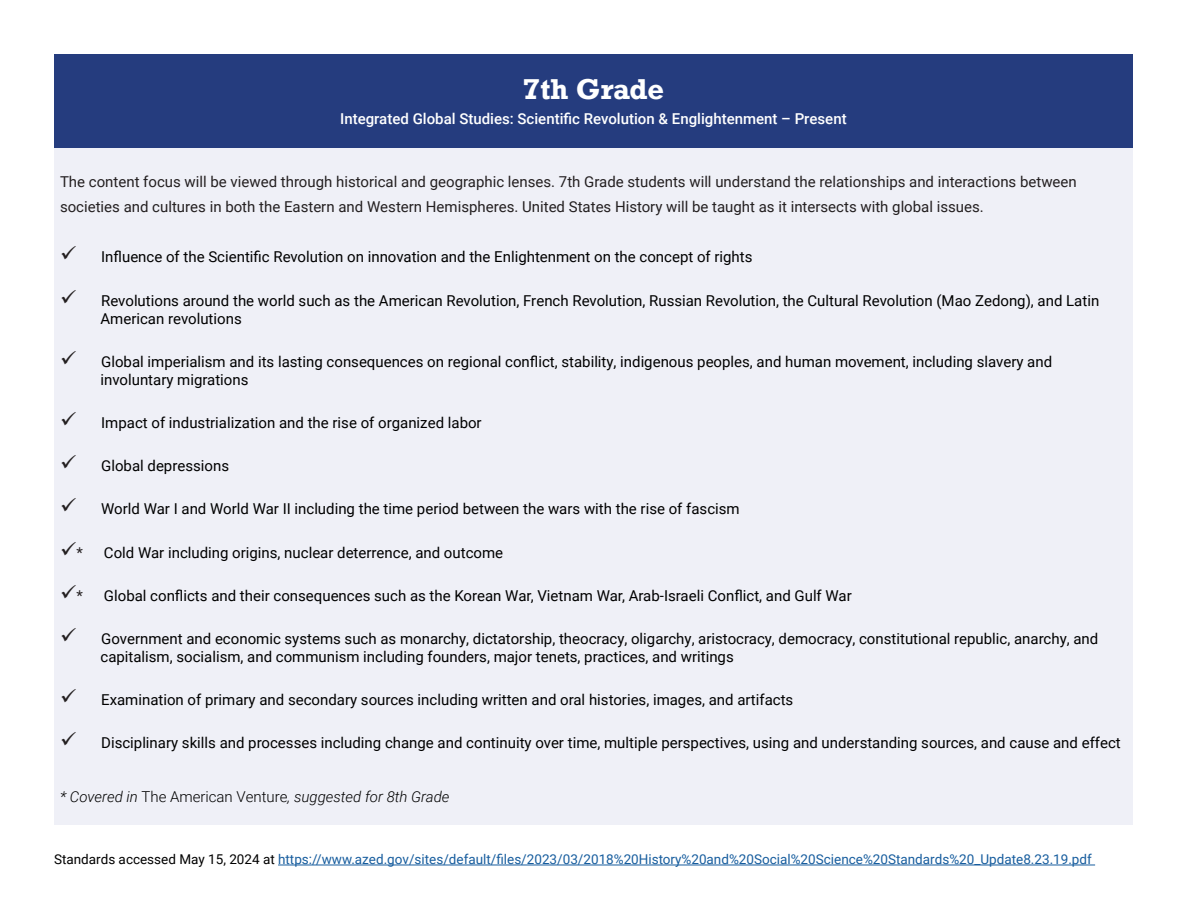
<style>
.page{position:relative;width:1188px;height:918px;background:#fff}
.page>*{position:absolute;margin:0;border:0;box-sizing:border-box;transform-origin:0 0}
.t1{font:700 27px "Rockwell";letter-spacing:-.005em;color:#fff}
.t2{font:15px/18px "Roboto";color:#000}
.t3{font:15px/25.2px "Roboto";color:#231f20}
.t4{font:500 15px "Roboto";color:#fff}
.t5{font:italic 300 15px "Roboto";color:#000}
.t6{font:13.5px "Roboto";color:#175d9e}
.s1{color:#231f20}
.s2{font-style:normal}
.s3{color:#000}
</style>
<div class="page">
<hr style="left:278px;top:865px;width:817px;height:1px;background:#175d9e">
<div style="left:54px;top:54px;width:1079px;height:94px;background:#253c7e"></div>
<div style="left:54px;top:148px;width:1079px;height:677px;background:#eff0f7"></div>
<p class="t1" style="left:523px;top:71px;width:142px">7th Grade</p>
<p class="t4" style="left:340px;top:108px;width:508px">Integrated Global Studies: Scientific Revolution &amp; Englightenment – Present</p>
<p class="t3" style="left:60px;top:168px;width:1018px">The content focus will be viewed through historical and geographic lenses. 7th Grade students will understand the relationships and interactions between societies and cultures in both the Eastern and Western Hemispheres. United States History will be taught as it intersects with global issues.</p>
<p class="t2" style="left:60px;top:248px;width:694px"><span class="s1">✓</span> Influence of the Scientific Revolution on innovation and the Enlightenment on the concept of rights</p>
<p class="t2" style="left:100px;top:291px;width:1000px;text-indent:-40px"><span class="s1">✓</span> Revolutions around the world such as the American Revolution, French Revolution, Russian Revolution, the Cultural Revolution (Mao Zedong), and Latin<br>American revolutions</p>
<p class="t2" style="left:100px;top:352px;width:953px;text-indent:-40px"><span class="s1">✓</span> Global imperialism and its lasting consequences on regional conflict, stability, indigenous peoples, and human movement, including slavery and involuntary migrations</p>
<p class="t2" style="left:60px;top:413px;width:423px"><span class="s1">✓</span> Impact of industrialization and the rise of organized labor</p>
<p class="t2" style="left:60px;top:456px;width:171px"><span class="s1">✓</span> Global depressions</p>
<p class="t2" style="left:60px;top:500px;width:681px"><span class="s1">✓</span> World War I and World War II including the time period between the wars with the rise of fascism</p>
<p class="t3" style="left:60px;top:539px;width:24px">✓*</p>
<p class="t2" style="left:104px;top:543px;width:401px">Cold War including origins, nuclear deterrence, and outcome</p>
<p class="t3" style="left:60px;top:582px;width:24px">✓*</p>
<p class="t2" style="left:104px;top:586px;width:749px">Global conflicts and their consequences such as the Korean War, Vietnam War, Arab-Israeli Conflict, and Gulf War</p>
<p class="t2" style="left:100px;top:629px;width:999px;text-indent:-40px"><span class="s1">✓</span> Government and economic systems such as monarchy, dictatorship, theocracy, oligarchy, aristocracy, democracy, constitutional republic, anarchy, and capitalism, socialism, and communism including founders, major tenets, practices, and writings</p>
<p class="t2" style="left:60px;top:690px;width:735px"><span class="s1">✓</span> Examination of primary and secondary sources including written and oral histories, images, and artifacts</p>
<p class="t2" style="left:60px;top:734px;width:1062px"><span class="s1">✓</span> Disciplinary skills and processes including change and continuity over time, multiple perspectives, using and understanding sources, and cause and effect</p>
<p class="t5" style="left:60px;top:787px;width:391px">* Covered in <span class="s2">The American Venture</span>, suggested for 8th Grade</p>
<p class="t6" style="left:54px;top:850px;width:1039px"><span class="s3">Standards accessed May 15, 2024 at</span> https://www.azed.gov/sites/default/files/2023/03/2018%20History%20and%20Social%20Science%20Standards%20_Update8.23.19.pdf</p>
</div>
